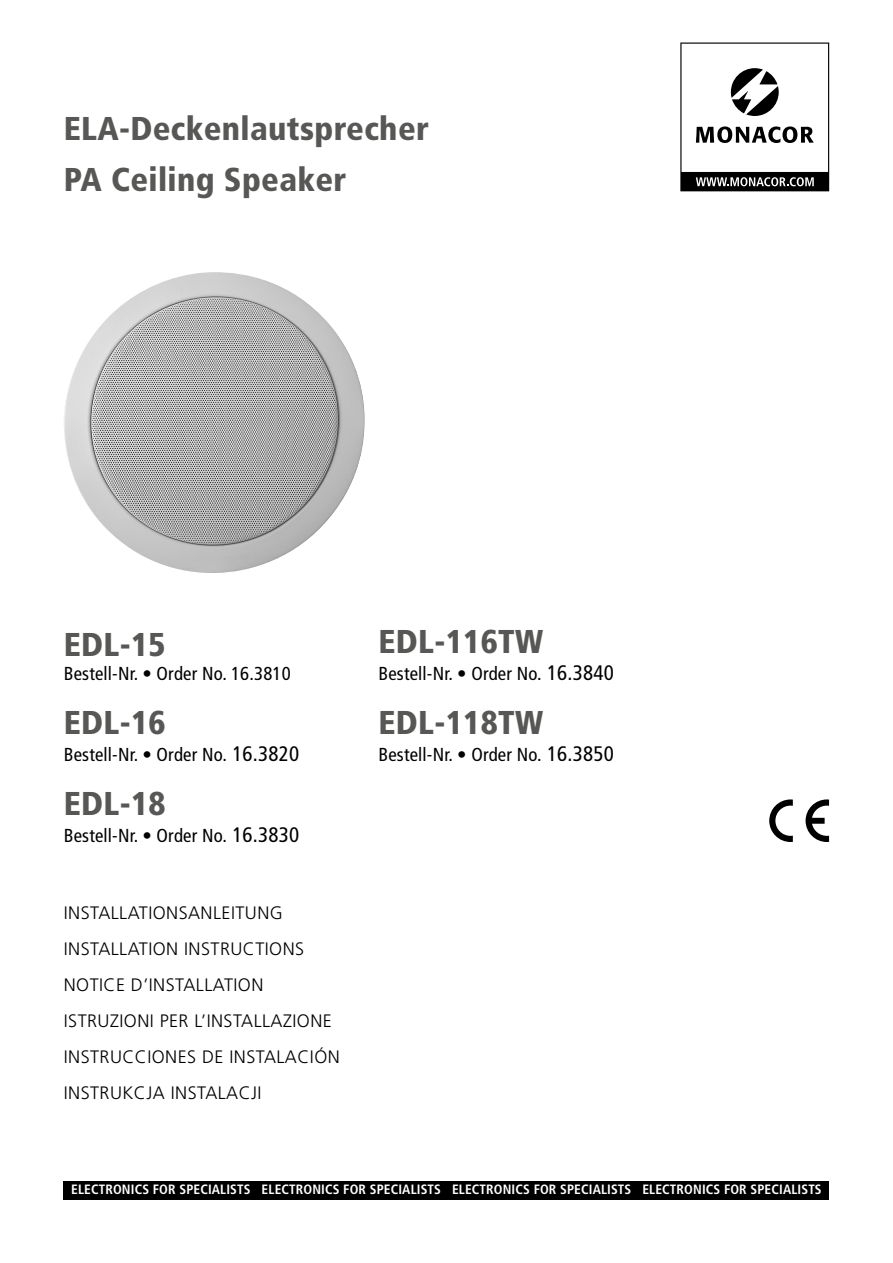
<style>
.page{position:relative;width:893px;height:1263px;background:#fff}
.page>*{position:absolute;margin:0;border:0;box-sizing:border-box;transform-origin:0 0}
.Artikel{font:900 condensed 33px "Frutiger LT Pro";letter-spacing:.01em;color:#575756}
.Best_-Nr{font:condensed 18.75px "Frutiger LT Pro";letter-spacing:.01em;color:#000}
.BDA{font:300 18px "Frutiger LT Pro";letter-spacing:.025em;color:#000}
.t1{font:700 condensed 13.5px "Frutiger LT Pro";letter-spacing:.01em;color:#fff}
.s1{font-size:21px}
</style>
<div class="page">
<svg style="left:680px;top:43px;width:149px;height:148px"></svg>
<div style="left:64px;top:1181px;width:765px;height:18px;background:#000"></div>
<svg style="left:769px;top:799px;width:60px;height:43px"></svg>
<img style="left:64px;top:272px;width:301px;height:301px">
<p class="Artikel" style="left:64px;top:109px;width:367px">ELA-Deckenlautsprecher</p>
<p class="Artikel" style="left:64px;top:160px;width:284px">PA Ceiling Speaker</p>
<p class="Artikel" style="left:64px;top:624px;width:103px">EDL-15</p>
<p class="Best_-Nr" style="left:64px;top:663px;width:228px">Bestell-Nr. • Order No. 16.3810</p>
<p class="Artikel" style="left:64px;top:702px;width:103px">EDL-16</p>
<p class="Best_-Nr" style="left:64px;top:744px;width:237px">Bestell-Nr. • Order No. <span class="s1">16.3820</span></p>
<p class="Artikel" style="left:64px;top:783px;width:103px">EDL-18</p>
<p class="Best_-Nr" style="left:64px;top:824px;width:237px">Bestell-Nr. • Order No. <span class="s1">16.3830</span></p>
<p class="BDA" style="left:64px;top:902px;width:221px">INSTALLATIONSANLEITUNG</p>
<p class="BDA" style="left:64px;top:938px;width:242px">INSTALLATION INSTRUCTIONS</p>
<p class="BDA" style="left:64px;top:974px;width:201px">NOTICE D’INSTALLATION</p>
<p class="BDA" style="left:64px;top:1010px;width:270px">ISTRUZIONI PER L’INSTALLAZIONE</p>
<p class="BDA" style="left:64px;top:1046px;width:277px">INSTRUCCIONES DE INSTALACIÓN</p>
<p class="BDA" style="left:64px;top:1082px;width:199px">INSTRUKCJA INSTALACJI</p>
<p class="Artikel" style="left:378px;top:622px;width:166px">EDL-116TW</p>
<p class="Best_-Nr" style="left:378px;top:663px;width:237px">Bestell-Nr. • Order No. <span class="s1">16.3840</span></p>
<p class="Artikel" style="left:378px;top:702px;width:166px">EDL-118TW</p>
<p class="Best_-Nr" style="left:378px;top:744px;width:237px">Bestell-Nr. • Order No. <span class="s1">16.3850</span></p>
<p class="t1" style="left:71px;top:1182px;width:752px">ELECTRONICS FOR SPECIALISTS ELECTRONICS FOR SPECIALISTS ELECTRONICS FOR SPECIALISTS ELECTRONICS FOR SPECIALISTS</p>
</div>
